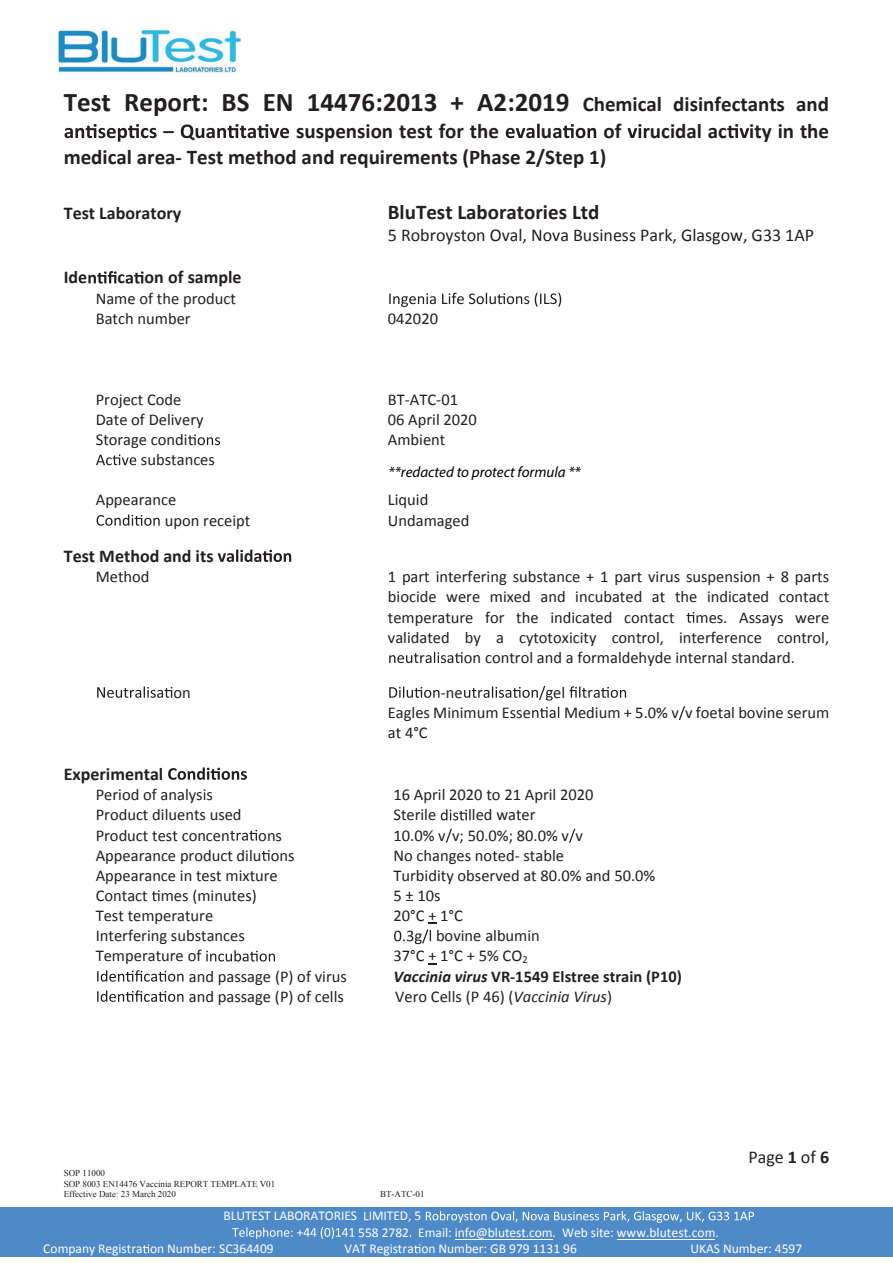
<style>
.page{position:relative;width:893px;height:1263px;background:#fff}
.page>*{position:absolute;margin:0;border:0;box-sizing:border-box;transform-origin:0 0}
.t1{font:700 27px "Calibri";color:#231f20}
.t2{font:700 21px "Calibri";color:#231f20}
.t3{font:700 18px "Calibri";color:#231f20}
.t4{font:18px "Calibri";color:#231f20}
.t5{font:16.5px/20.1px "Calibri";color:#231f20}
.t6{font:700 16.5px "Calibri";color:#231f20}
.t7{font:italic 15px "Myriad Pro";color:#000001}
.t8{font:13.5px "Calibri";letter-spacing:-.005em;color:#fff}
.t9{font:9px/10.4px "Times New Roman";color:#231f20}
.s1{font-size:21px}
.s2{font-style:italic}
.s3{font-weight:700}
</style>
<div class="page">
<svg style="left:64px;top:124px;width:93px;height:18px"></svg>
<svg style="left:181px;top:124px;width:108px;height:16px"></svg>
<svg style="left:506px;top:124px;width:34px;height:14px"></svg>
<svg style="left:553px;top:124px;width:43px;height:14px"></svg>
<svg style="left:628px;top:124px;width:22px;height:14px"></svg>
<svg style="left:727px;top:124px;width:22px;height:14px"></svg>
<svg style="left:88px;top:271px;width:29px;height:13px"></svg>
<svg style="left:126px;top:271px;width:17px;height:13px"></svg>
<svg style="left:389px;top:293px;width:172px;height:14px"></svg>
<svg style="left:188px;top:434px;width:32px;height:11px"></svg>
<svg style="left:96px;top:454px;width:40px;height:11px"></svg>
<svg style="left:97px;top:514px;width:63px;height:12px"></svg>
<svg style="left:218px;top:550px;width:73px;height:12px"></svg>
<svg style="left:686px;top:612px;width:8px;height:11px"></svg>
<svg style="left:389px;top:652px;width:74px;height:11px"></svg>
<svg style="left:97px;top:686px;width:75px;height:12px"></svg>
<svg style="left:389px;top:686px;width:50px;height:12px"></svg>
<svg style="left:464px;top:686px;width:89px;height:15px"></svg>
<svg style="left:569px;top:686px;width:57px;height:12px"></svg>
<svg style="left:532px;top:707px;width:27px;height:11px"></svg>
<svg style="left:679px;top:706px;width:6px;height:14px"></svg>
<svg style="left:168px;top:767px;width:79px;height:13px"></svg>
<svg style="left:441px;top:809px;width:30px;height:12px"></svg>
<svg style="left:230px;top:830px;width:27px;height:11px"></svg>
<svg style="left:446px;top:829px;width:6px;height:14px"></svg>
<svg style="left:569px;top:829px;width:6px;height:14px"></svg>
<svg style="left:262px;top:850px;width:8px;height:11px"></svg>
<svg style="left:152px;top:890px;width:8px;height:11px"></svg>
<svg style="left:394px;top:923px;width:42px;height:21px"></svg>
<svg style="left:206px;top:950px;width:69px;height:12px"></svg>
<svg style="left:97px;top:970px;width:86px;height:12px"></svg>
<svg style="left:97px;top:990px;width:86px;height:12px"></svg>
<div style="left:0;top:1207px;width:893px;height:17px;background:#4f8ac8"></div>
<svg style="left:364px;top:1212px;width:5px;height:8px"></svg>
<svg style="left:426px;top:1211px;width:91px;height:12px"></svg>
<svg style="left:523px;top:1211px;width:231px;height:12px"></svg>
<div style="left:0;top:1224px;width:893px;height:16px;background:#4f8ac8"></div>
<svg style="left:232px;top:1227px;width:122px;height:12px"></svg>
<div style="left:0;top:1240px;width:893px;height:17px;background:#4f8ac8"></div>
<svg style="left:143px;top:1244px;width:6px;height:9px"></svg>
<svg style="left:414px;top:1244px;width:6px;height:9px"></svg>
<img style="left:57px;top:27px;width:184px;height:49px">
<hr style="left:455px;top:1239px;width:97px;height:1px;background:#fff">
<hr style="left:617px;top:1239px;width:98px;height:1px;background:#fff">
<h1 class="t1" style="left:64px;top:85px;width:767px">Test Report: BS EN 14476:2013 + A2:2019 <span class="s1">Chemical disinfectants and</span></h1>
<p class="t2" style="left:164px;top:118px;width:12px">–</p>
<p class="t2" style="left:296px;top:118px;width:204px">suspension test for the</p>
<p class="t2" style="left:541px;top:118px;width:13px">u</p>
<p class="t2" style="left:603px;top:118px;width:19px">of</p>
<p class="t2" style="left:650px;top:118px;width:181px">ucidal ac ity in the</p>
<p class="t2" style="left:64px;top:143px;width:544px">medical area- Test method and requirements (Phase 2/Step 1)</p>
<p class="t3" style="left:64px;top:201px;width:119px">Test Laboratory</p>
<p class="t2" style="left:388px;top:198px;width:213px">BluTest Laboratories Ltd</p>
<p class="t4" style="left:388px;top:224px;width:428px">5 Robroyston Oval, Nova Business Park, Glasgow, G33 1AP</p>
<p class="t3" style="left:64px;top:266px;width:25px">Ide</p>
<p class="t3" style="left:117px;top:266px;width:126px">c on of sample</p>
<p class="t5" style="left:96px;top:289px;width:142px">Name of the product<br>Batch number</p>
<p class="t5" style="left:388px;top:309px;width:52px">042020</p>
<p class="t5" style="left:96px;top:389px;width:87px">Project Code</p>
<p class="t5" style="left:388px;top:389px;width:72px">BT-ATC-01</p>
<p class="t5" style="left:96px;top:409px;width:109px">Date of Delivery</p>
<p class="t5" style="left:388px;top:409px;width:91px">06 April 2020</p>
<p class="t5" style="left:96px;top:430px;width:93px">Storage condi</p>
<p class="t5" style="left:388px;top:430px;width:59px">Ambient</p>
<p class="t5" style="left:141px;top:450px;width:75px">substances</p>
<p class="t5" style="left:96px;top:490px;width:82px">Appearance</p>
<p class="t5" style="left:388px;top:490px;width:42px">Liquid</p>
<p class="t5" style="left:165px;top:510px;width:87px">upon receipt</p>
<p class="t5" style="left:388px;top:510px;width:83px">Undamaged</p>
<p class="t3" style="left:64px;top:544px;width:151px">Test Method and its</p>
<p class="t5" style="left:96px;top:567px;width:55px">Method</p>
<p class="t5" style="left:388px;top:567px;width:443px;text-align:justify">1 part interfering substance + 1 part virus suspension + 8 parts biocide were mixed and incubated at the indicated contact temperature for the indicated contact</p>
<p class="t7" style="left:388px;top:463px;width:194px">**redacted to protect formula **</p>
<p class="t5" style="left:695px;top:607px;width:135px">mes. Assays were</p>
<p class="t5" style="left:388px;top:627px;width:443px">validated by a cytotoxicity control, interference control,</p>
<p class="t5" style="left:464px;top:647px;width:333px">on control and a formaldehyde internal standard.</p>
<p class="t5" style="left:173px;top:682px;width:19px">on</p>
<p class="t5" style="left:441px;top:682px;width:23px">-ne</p>
<p class="t5" style="left:553px;top:682px;width:13px">el</p>
<p class="t5" style="left:388px;top:702px;width:145px">Eagles Minimum Esse</p>
<p class="t5" style="left:564px;top:702px;width:267px">Medium + 5.0% v v foetal bovine serum</p>
<p class="t5" style="left:388px;top:723px;width:41px">at 4°C</p>
<p class="t3" style="left:64px;top:762px;width:101px">Experimental</p>
<p class="t5" style="left:96px;top:785px;width:119px">Period of analysis</p>
<p class="t5" style="left:393px;top:785px;width:202px">16 April 2020 to 21 April 2020</p>
<p class="t5" style="left:96px;top:805px;width:147px">Product diluents used</p>
<p class="t5" style="left:393px;top:805px;width:44px">Sterile</p>
<p class="t5" style="left:472px;top:805px;width:65px">led water</p>
<p class="t5" style="left:96px;top:825px;width:136px">Product test concen</p>
<p class="t5" style="left:258px;top:825px;width:25px">ons</p>
<p class="t5" style="left:393px;top:825px;width:191px">10.0% v v; 50.0%; 80.0% v v</p>
<p class="t5" style="left:96px;top:845px;width:200px">Appearance product dilu ons</p>
<p class="t5" style="left:393px;top:845px;width:172px">No changes noted- stable</p>
<p class="t5" style="left:96px;top:865px;width:184px">Appearance in test mixture</p>
<p class="t5" style="left:393px;top:865px;width:263px">Turbidity observed at 80.0% and 50.0%</p>
<p class="t5" style="left:96px;top:886px;width:163px">Contact mes (minutes)</p>
<p class="t5" style="left:393px;top:886px;width:49px">5 ± 10s</p>
<p class="t5" style="left:96px;top:906px;width:119px">Test temperature</p>
<p class="t5" style="left:393px;top:906px;width:71px">20°C + 1°C</p>
<p class="t5" style="left:96px;top:926px;width:151px">Interfering substances</p>
<p class="t5" style="left:436px;top:926px;width:105px">bovine albumin</p>
<p class="t5" style="left:96px;top:946px;width:107px">Temperature of</p>
<p class="t5" style="left:393px;top:946px;width:136px">37°C + 1°C + 5% CO<sub>2</sub></p>
<p class="t5" style="left:189px;top:966px;width:159px">and passage (P) of virus</p>
<p class="t6" style="left:393px;top:966px;width:290px"><span class="s2">Vaccinia virus</span> VR-1549 Elstree strain (P10)</p>
<p class="t5" style="left:189px;top:986px;width:157px">and passage (P) of cells</p>
<p class="t5" style="left:395px;top:986px;width:218px">Vero Cells (P 46) (<span class="s2">Vaccinia Virus</span>)</p>
<p class="t9" style="left:64px;top:1168px;width:213px">SOP 11000<br>SOP 8003 EN14476 Vaccinia REPORT TEMPLATE V01<br>Effective Date: 23 March 2020</p>
<p class="t9" style="left:380px;top:1189px;width:46px">BT-ATC-01</p>
<p class="t4" style="left:748px;top:1146px;width:82px">Page <span class="s3">1</span> of <span class="s3">6</span></p>
<p class="t8" style="left:224px;top:1207px;width:199px">BLUTEST LABORATORIES IMITED, 5</p>
<p class="t8" style="left:358px;top:1224px;width:362px">558 2782 Email: info@blutest.com. Web site: www.blutest.com.</p>
<p class="t8" style="left:43px;top:1240px;width:232px">Company Registra on Number: SC364409</p>
<p class="t8" style="left:344px;top:1240px;width:234px">VAT Registra on Number: GB 979 1131 96</p>
<p class="t8" style="left:690px;top:1240px;width:113px">UKAS Number: 4597</p>
</div>
